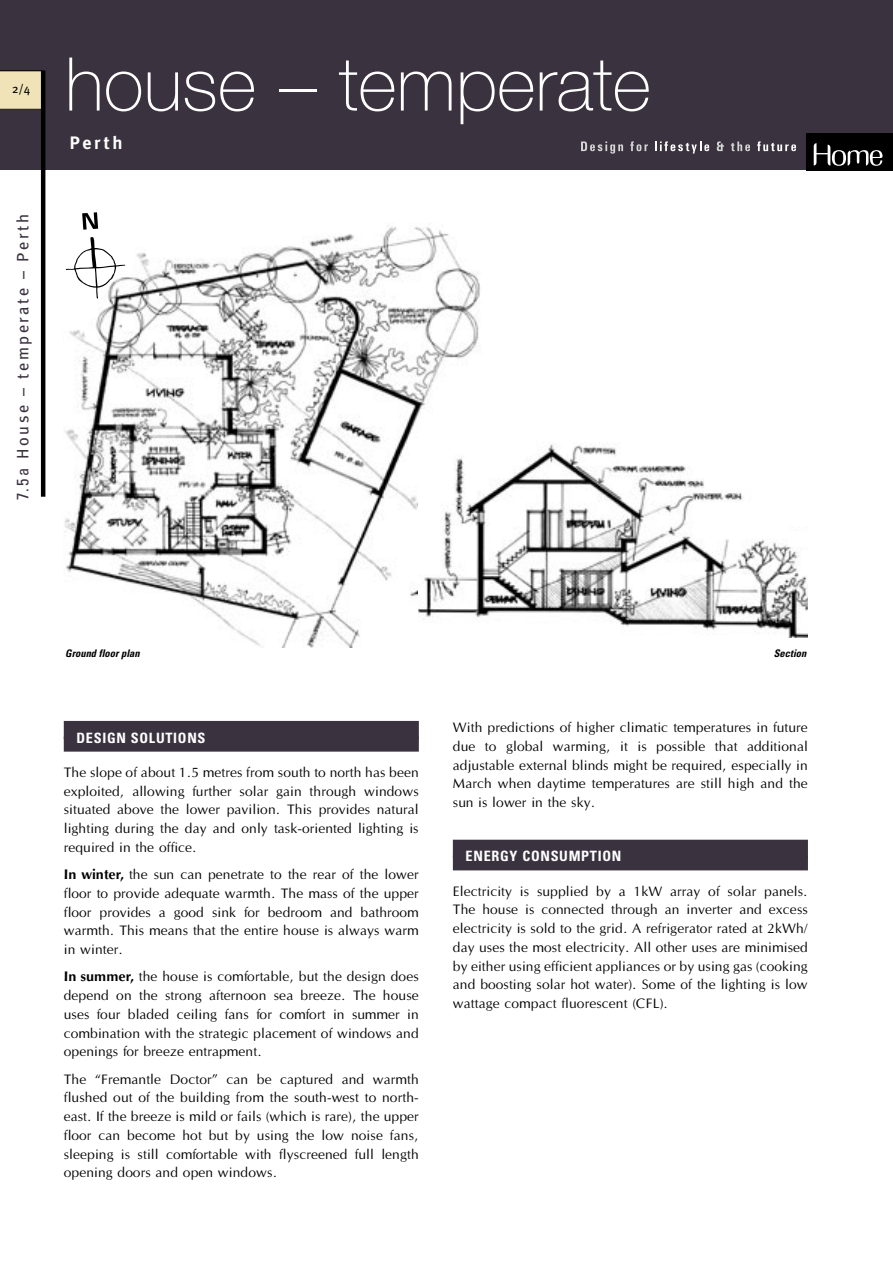
<style>
.page{position:relative;width:893px;height:1263px;background:#fff}
.page>*{position:absolute;margin:0;border:0;box-sizing:border-box;transform-origin:0 0}
.t1{font:100 74.25px "Helvetica Neue";color:#fff}
.t2{font:700 18px "Meta Plus";letter-spacing:.15em;color:#fff}
.t3{font:16.5px "Meta Plus";letter-spacing:.15em;color:#3b323f}
.para_2{font:14.25px/18.8px "Optane";color:#000;text-align:justify}
.para_1{font:14.25px/18.8px "Optane";color:#000;text-align:justify}
.head1{font:700 condensed 14.25px "Univers";letter-spacing:.05em;color:#fff}
.t4{font:12px "Meta Plus";color:#000}
.t5{font:italic 700 condensed 10.5px "Univers";color:#000}
.s1{font-family:"Univers";font-stretch:condensed}
.s2{font-family:"Optus T";font-weight:500}
</style>
<div class="page">
<div style="left:0;top:0;width:893px;height:170px;background:#3b323f"></div>
<div style="left:806px;top:134px;width:87px;height:36px;background:#000"></div>
<svg style="left:581px;top:141px;width:42px;height:13px"></svg>
<svg style="left:630px;top:141px;width:18px;height:10px"></svg>
<svg style="left:655px;top:141px;width:54px;height:13px"></svg>
<svg style="left:717px;top:141px;width:7px;height:10px"></svg>
<svg style="left:731px;top:141px;width:19px;height:10px"></svg>
<svg style="left:757px;top:141px;width:39px;height:10px"></svg>
<svg style="left:814px;top:143px;width:69px;height:23px"></svg>
<svg style="left:0;top:70px;width:41px;height:40px;background:#e1d5ac"></svg>
<hr style="left:41px;top:70px;width:4px;height:427px;background:#000">
<div style="left:64px;top:721px;width:355px;height:18px;background:#3b323f"></div>
<div style="left:64px;top:737px;width:355px;height:15px;background:#3b323f"></div>
<div style="left:453px;top:840px;width:355px;height:18px;background:#3b323f"></div>
<div style="left:453px;top:855px;width:355px;height:15px;background:#3b323f"></div>
<img style="left:64px;top:224px;width:416px;height:424px">
<div style="left:419px;top:434px;width:389px;height:266px;background:#fff"></div>
<img style="left:419px;top:444px;width:389px;height:193px">
<div style="left:788px;top:531px;width:20px;height:16px;background:#fff"></div>
<svg style="left:64px;top:212px;width:64px;height:89px"></svg>
<div style="left:64px;top:647px;width:156px;height:31px;background:#fff"></div>
<p class="t4" style="left:12px;top:82px;width:20px">2/4</p>
<p class="t3" style="left:13px;top:500px;width:287px;rotate:-90deg"><span class="s1">7.5a</span> House – temperate – Perth</p>
<p class="t1" style="left:65px;top:42px;width:587px">house – temperate</p>
<p class="t2" style="left:70px;top:132px;width:54px">Perth</p>
<p class="t5" style="left:65px;top:647px;width:76px">Ground floor plan</p>
<p class="t5" style="left:774px;top:647px;width:34px">Section</p>
<p class="head1" style="left:77px;top:729px;width:130px">DESIGN SOLUTIONS</p>
<p class="para_2" style="left:64px;top:763px;width:357px">The slope of about 1.5 metres from south to north has been exploited, allowing further solar gain through windows situated above the lower pavilion. This provides natural lighting during the day and only task-oriented lighting is required in the office.</p>
<p class="para_1" style="left:64px;top:866px;width:357px"><span class="s2">In winter,</span> the sun can penetrate to the rear of the lower floor to provide adequate warmth. The mass of the upper floor provides a good sink for bedroom and bathroom warmth. This means that the entire house is always warm in winter.</p>
<p class="para_1" style="left:64px;top:968px;width:357px"><span class="s2">In summer,</span> the house is comfortable, but the design does depend on the strong afternoon sea breeze. The house uses four bladed ceiling fans for comfort in summer in combination with the strategic placement of windows and openings for breeze entrapment.</p>
<p class="para_2" style="left:64px;top:1070px;width:357px">The “Fremantle Doctor” can be captured and warmth flushed out of the building from the south-west to north&shy;east. If the breeze is mild or fails (which is rare), the upper floor can become hot but by using the low noise fans, sleeping is still comfortable with flyscreened full length opening doors and open windows.</p>
<p class="para_2" style="left:453px;top:719px;width:357px">With predictions of higher climatic temperatures in future due to global warming, it is possible that additional adjustable external blinds might be required, especially in March when daytime temperatures are still high and the sun is lower in the sky.</p>
<p class="head1" style="left:466px;top:847px;width:157px">ENERGY CONSUMPTION</p>
<p class="para_2" style="left:453px;top:882px;width:357px">Electricity is supplied by a 1kW array of solar panels.<br>The house is connected through an inverter and excess electricity is sold to the grid. A refrigerator rated at 2kWh/ day uses the most electricity. All other uses are minimised by either using efficient appliances or by using gas (cooking and boosting solar hot water). Some of the lighting is low wattage compact fluorescent (CFL).</p>
</div>
